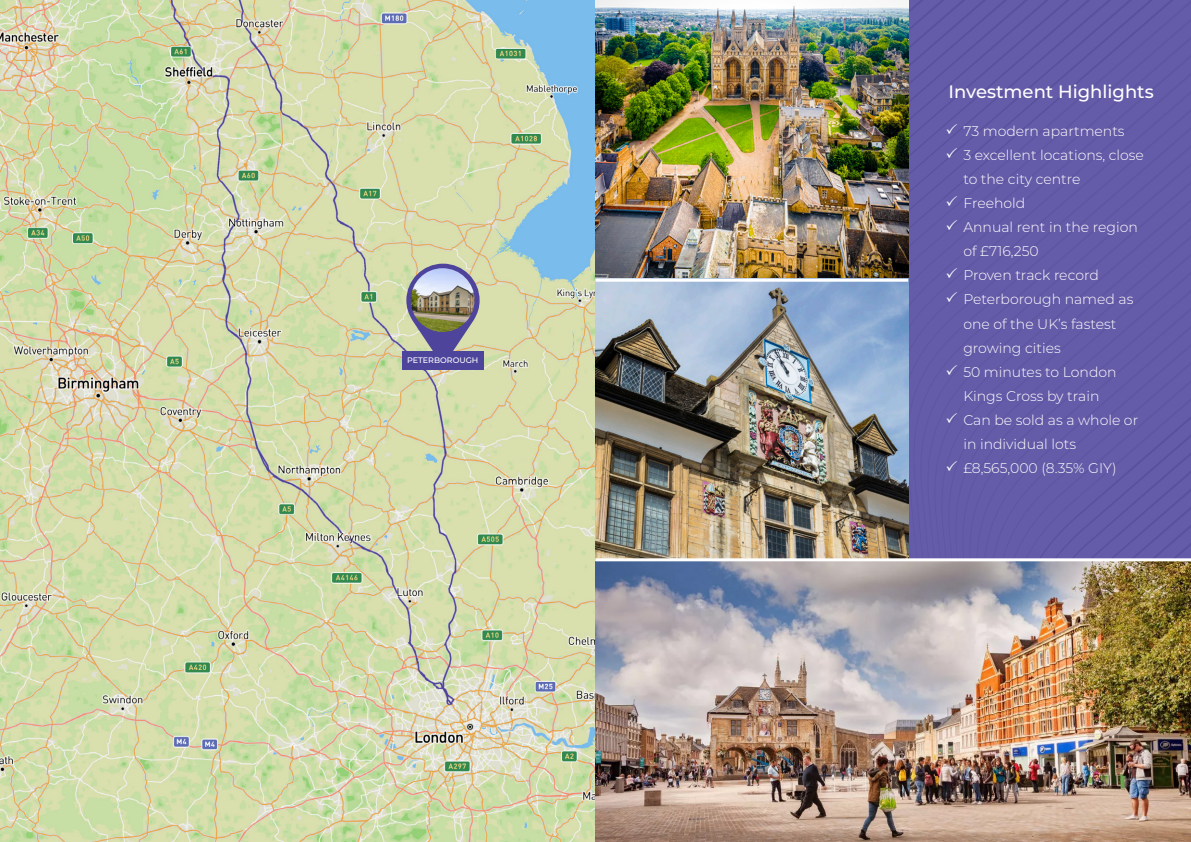
<style>
.page{position:relative;width:1191px;height:842px;background:#fff}
.page>*{position:absolute;margin:0;border:0;box-sizing:border-box;transform-origin:0 0}
.t1{font:500 18px "Montserrat";color:#fff}
.t2{font:300 14px/24px "Montserrat";color:#fff}
.t3{font:500 8px "Montserrat";color:#fff}
</style>
<div class="page">
<div style="left:908px;top:0;width:283px;height:560px;background:#645ca8"></div>
<img style="left:0;top:0;width:595px;height:842px">
<img style="left:595px;top:0;width:313px;height:558px">
<img style="left:595px;top:561px;width:596px;height:281px">
<hr style="left:595px;top:558px;width:596px;height:3px;background:#fff">
<hr style="left:595px;top:279px;width:313px;height:3px;background:#fff">
<svg style="left:406px;top:264px;width:73px;height:87px"></svg>
<div style="left:402px;top:351px;width:82px;height:18px;background:#4d449c"></div>
<img style="left:411px;top:268px;width:63px;height:64px;border-radius:32px">
<p class="t3" style="left:407px;top:355px;width:73px">PETERBOROUGH</p>
<p class="t1" style="left:948px;top:79px;width:207px">Investment Highlights</p>
<p class="t2" style="left:945px;top:119px;width:181px">✓ 73 modern apartments</p>
<p class="t2" style="left:963px;top:143px;width:182px;text-indent:-18px">✓ 3 excellent locations, close to the city centre</p>
<p class="t2" style="left:945px;top:191px;width:81px">✓ Freehold</p>
<p class="t2" style="left:963px;top:215px;width:176px;text-indent:-18px">✓ Annual rent in the region of £716,250</p>
<p class="t2" style="left:945px;top:263px;width:155px">✓ Proven track record</p>
<p class="t2" style="left:963px;top:287px;width:172px;text-indent:-18px">✓ Peterborough named as one of the UK’s fastest growing cities</p>
<p class="t2" style="left:945px;top:359px;width:173px;text-align:center">✓ 50 minutes to London<br>Kings Cross by train</p>
<p class="t2" style="left:963px;top:407px;width:176px;text-indent:-18px">✓ Can be sold as a whole or in individual lots</p>
<p class="t2" style="left:945px;top:455px;width:173px">✓ £8,565,000 (8.35% GIY)</p>
</div>
